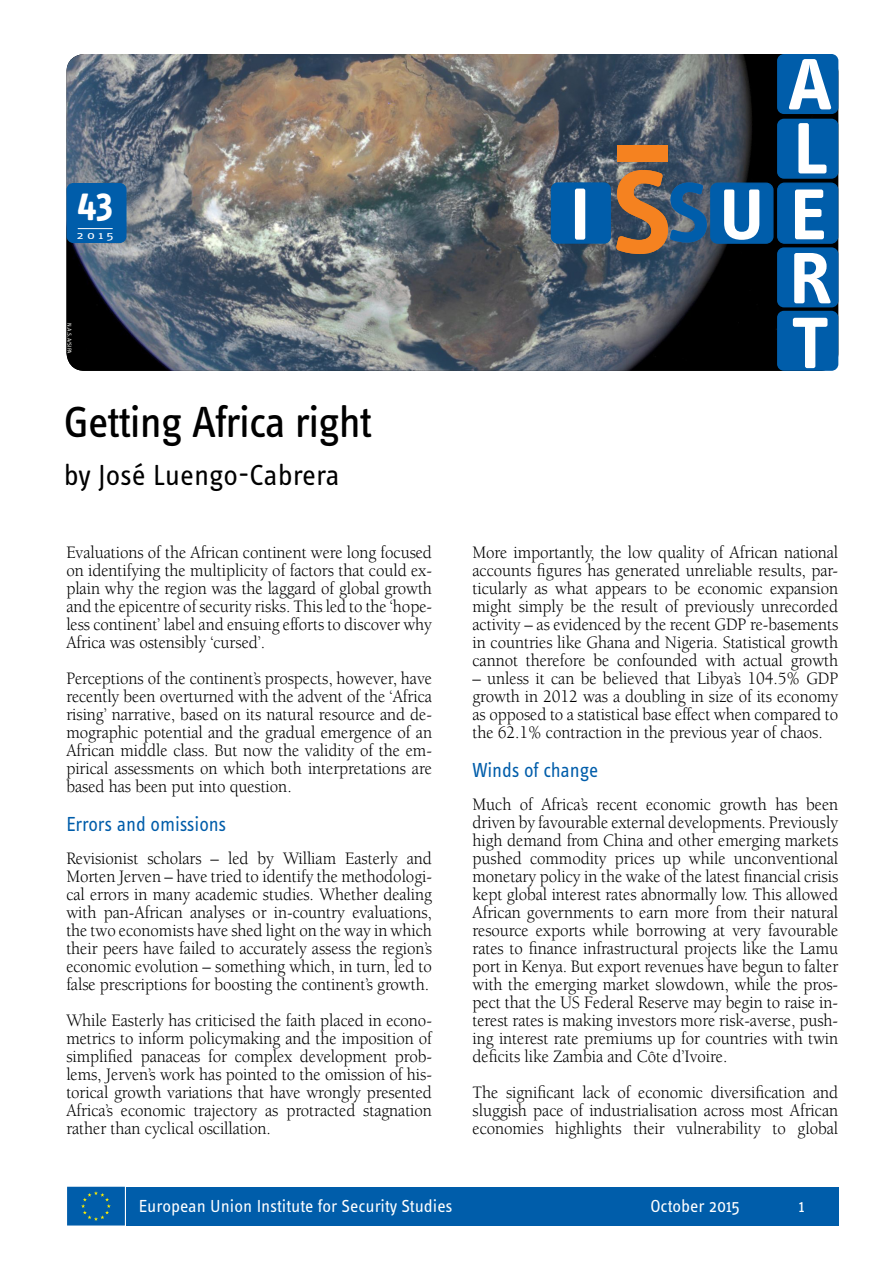
<style>
.page{position:relative;width:893px;height:1263px;background:#fff}
.page>*{position:absolute;margin:0;border:0;box-sizing:border-box;transform-origin:0 0}
.t1{font:45px "Info OT Text";letter-spacing:-.025em;color:#000}
.t2{font:700 39px "Info OT Text";color:#fff}
.t3{font:30px "Info OT Text";color:#000}
.t4{font:21px "Info OT Text";letter-spacing:-.005em;color:#005daa;scale:.94 1}
.t5{font:18px/18px "Berkeley Std";letter-spacing:-.005em;color:#000;text-align:justify;scale:.94 1}
.t6{font:18px "Info OT Text";color:#fff}
.t7{font:10.8px "Info OT Text";color:#fff;scale:1.44 1}
.t8{font:6px "Info OT Text";color:#fefef9}
</style>
<div class="page">
<img style="left:66px;top:54px;width:768px;height:317px">
<div style="left:711px;top:183px;width:62px;height:60px;background:#005daa;border-radius:7px"></div>
<div style="left:710px;top:183px;width:63px;height:61px;border:1px solid #005daa;border-radius:7px"></div>
<div style="left:778px;top:183px;width:60px;height:60px;background:#005daa;border-radius:7px"></div>
<div style="left:777px;top:183px;width:61px;height:61px;border:1px solid #005daa;border-radius:7px"></div>
<svg style="left:724px;top:189px;width:35px;height:51px"></svg>
<svg style="left:795px;top:189px;width:29px;height:50px"></svg>
<div style="left:777px;top:311px;width:61px;height:60px;background:#005daa;border-radius:7px"></div>
<div style="left:777px;top:247px;width:61px;height:60px;background:#005daa;border-radius:7px"></div>
<div style="left:777px;top:119px;width:61px;height:60px;background:#005daa;border-radius:7px"></div>
<div style="left:777px;top:54px;width:61px;height:60px;background:#005daa;border-radius:7px"></div>
<svg style="left:616px;top:170px;width:91px;height:84px;background:#73655c"></svg>
<svg style="left:789px;top:59px;width:42px;height:50px"></svg>
<svg style="left:798px;top:123px;width:28px;height:50px"></svg>
<svg style="left:794px;top:253px;width:37px;height:50px"></svg>
<svg style="left:793px;top:318px;width:34px;height:50px"></svg>
<div style="left:551px;top:183px;width:60px;height:60px;background:#005daa;border-radius:7px"></div>
<div style="left:575px;top:189px;width:10px;height:51px;background:#fff;border-radius:2px"></div>
<div style="left:617px;top:145px;width:50px;height:17px;background:#f58220"></div>
<div style="left:66px;top:183px;width:61px;height:60px;background:#005daa;border-radius:7px"></div>
<hr style="left:78px;top:228px;width:35px;height:1px;background:#fff">
<div style="left:127px;top:1187px;width:712px;height:38px;background:#005daa"></div>
<div style="left:67px;top:1187px;width:58px;height:38px;background:#005daa;border:2px solid #005daa"></div>
<svg style="left:81px;top:1191px;width:30px;height:30px"></svg>
<h2 class="t2" style="left:77px;top:178px;width:38px">43</h2>
<p class="t7" style="left:77px;top:229px;width:27px">2015</p>
<p class="t8" style="left:73px;top:323px;width:32px;rotate:90deg">N.A.S.A/SIPA</p>
<h1 class="t1" style="left:64px;top:394px;width:309px">Getting Africa right</h1>
<h3 class="t3" style="left:64px;top:457px;width:277px">by José Luengo-Cabrera</h3>
<p class="t5" style="left:66px;top:544px;width:391px">Evaluations of the African continent were long focused on identifying the multiplicity of factors that could ex&shy;plain why the region was the laggard of global growth and the epicentre of security risks. This led to the ‘hope&shy;less continent’ label and ensuing efforts to discover why Africa was ostensibly ‘cursed’.</p>
<p class="t5" style="left:66px;top:670px;width:391px">Perceptions of the continent’s prospects, however, have recently been overturned with the advent of the ‘Africa rising’ narrative, based on its natural resource and de&shy;mographic potential and the gradual emergence of an African middle class. But now the validity of the em&shy;pirical assessments on which both interpretations are based has been put into question.</p>
<p class="t4" style="left:66px;top:811px;width:172px">Errors and omissions</p>
<p class="t5" style="left:66px;top:850px;width:391px">Revisionist scholars – led by William Easterly and Morten Jerven – have tried to identify the methodologi&shy;cal errors in many academic studies. Whether dealing with pan-African analyses or in-country evaluations, the two economists have shed light on the way in which their peers have failed to accurately assess the region’s economic evolution – something which, in turn, led to false prescriptions for boosting the continent’s growth.</p>
<p class="t5" style="left:66px;top:1012px;width:391px">While Easterly has criticised the faith placed in econo&shy;metrics to inform policymaking and the imposition of simplified panaceas for complex development prob&shy;lems, Jerven’s work has pointed to the omission of his&shy;torical growth variations that have wrongly presented Africa’s economic trajectory as protracted stagnation rather than cyclical oscillation.</p>
<p class="t5" style="left:472px;top:544px;width:391px">More importantly, the low quality of African national accounts figures has generated unreliable results, par&shy;ticularly as what appears to be economic expansion might simply be the result of previously unrecorded activity – as evidenced by the recent GDP re-basements in countries like Ghana and Nigeria. Statistical growth cannot therefore be confounded with actual growth</p>
<p class="t5" style="left:472px;top:670px;width:391px">– unless it can be believed that Libya’s 104.5% GDP growth in 2012 was a doubling in size of its economy as opposed to a statistical base effect when compared to the 62.1% contraction in the previous year of chaos.</p>
<p class="t4" style="left:472px;top:757px;width:135px">Winds of change</p>
<p class="t5" style="left:472px;top:796px;width:391px">Much of Africa’s recent economic growth has been driven by favourable external developments. Previously high demand from China and other emerging markets pushed commodity prices up while unconventional monetary policy in the wake of the latest financial crisis kept global interest rates abnormally low. This allowed African governments to earn more from their natural resource exports while borrowing at very favourable rates to finance infrastructural projects like the Lamu port in Kenya. But export revenues have begun to falter with the emerging market slowdown, while the pros&shy;pect that the US Federal Reserve may begin to raise in&shy;terest rates is making investors more risk-averse, push&shy;ing interest rate premiums up for countries with twin deficits like Zambia and Côte d’Ivoire.</p>
<p class="t5" style="left:472px;top:1084px;width:391px">The significant lack of economic diversification and sluggish pace of industrialisation across most African economies highlights their vulnerability to global</p>
<p class="t6" style="left:139px;top:1194px;width:315px">European Union Institute for Security Studies</p>
<p class="t6" style="left:650px;top:1194px;width:91px">October 2015</p>
<p class="t6" style="left:799px;top:1195px;width:7px">1</p>
</div>
